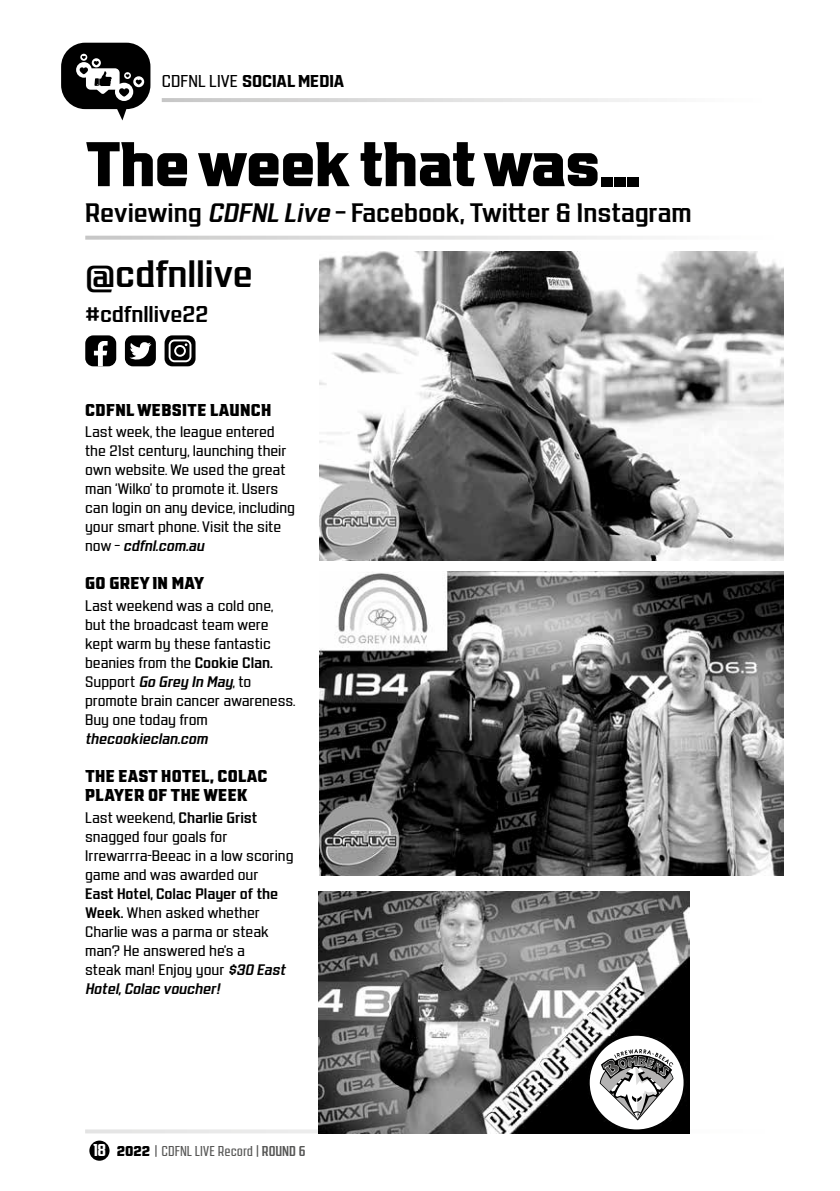
<style>
.page{position:relative;width:840px;height:1191px;background:#fff}
.page>*{position:absolute;margin:0;border:0;box-sizing:border-box;transform-origin:0 0}
.t1{font:900 66px "Redzone";letter-spacing:-.02em;color:#000}
.t2{font:500 40px "Redzone";letter-spacing:-.005em;color:#000}
.t3{font:500 28px "Redzone";letter-spacing:-.005em;color:#000}
.t4{font:500 24px "Redzone";letter-spacing:-.005em;color:#000}
.t5{font:900 18px/19px "Redzone";letter-spacing:.015em;color:#000}
.t6{font:700 18px "Redzone";letter-spacing:-.005em;color:#000}
.t7{font:300 16px/19px "Redzone";letter-spacing:-.005em;color:#000}
.t8{font:italic 500 16px "Redzone";color:#000}
.t9{font:300 semi-condensed 15px "Redzone";letter-spacing:-.005em;color:#575756}
.s1{font-weight:300}
.s2{font-style:italic}
.s3{font-weight:500;font-style:italic}
.s4{font-weight:500}
.s5{font-weight:700;font-size:18px;color:#fff}
.s6{font-weight:900;font-stretch:normal;color:#000}
.s7{font-weight:200;font-stretch:condensed;color:#000}
</style>
<div class="page">
<div style="left:89px;top:1140px;width:20px;height:20px;background:#000;border-radius:50%"></div>
<svg style="left:85px;top:1129px;width:605px;height:4px"></svg>
<svg style="left:85px;top:236px;width:558px;height:4px"></svg>
<svg style="left:164px;top:335px;width:31px;height:31px"></svg>
<svg style="left:168px;top:339px;width:23px;height:23px"></svg>
<div style="left:125px;top:335px;width:31px;height:31px;background:#000;border-radius:8px"></div>
<svg style="left:129px;top:342px;width:22px;height:18px"></svg>
<div style="left:85px;top:335px;width:31px;height:31px;background:#000;border-radius:8px"></div>
<svg style="left:94px;top:341px;width:13px;height:25px"></svg>
<svg style="left:162px;top:98px;width:486px;height:4px;background:#dedede"></svg>
<svg style="left:61px;top:43px;width:89px;height:77px"></svg>
<img style="left:319px;top:251px;width:463px;height:309px">
<img style="left:319px;top:571px;width:463px;height:304px">
<img style="left:318px;top:891px;width:371px;height:242px">
<div style="left:589px;top:1035px;width:94px;height:94px;background:#fff;border-radius:50%"></div>
<svg style="left:599px;top:1049px;width:74px;height:71px"></svg>
<p class="t6" style="left:162px;top:72px;width:184px"><span class="s1">CDFNL LIVE</span> SOCIAL MEDIA</p>
<h1 class="t1" style="left:85px;top:129px;width:556px">The week that was...</h1>
<h3 class="t3" style="left:85px;top:198px;width:607px">Reviewing <span class="s2">CDFNLLive</span> – Facebook, Twitter &amp; Instagram</h3>
<h2 class="t2" style="left:85px;top:253px;width:169px">@cdfnllive</h2>
<h3 class="t4" style="left:85px;top:301px;width:124px">#cdfnllive22</h3>
<p class="t5" style="left:85px;top:400px;width:187px">CDFNL WEBSITE LAUNCH</p>
<p class="t7" style="left:85px;top:422px;width:211px">Last week, the league entered the 21st century, launching their own website. We used the great man ‘Wilko’ to promote it. Users can login on any device, including your smart phone. Visit the site<br>n o w – <span class="s3">cdfnl.com.au</span></p>
<p class="t5" style="left:85px;top:573px;width:121px">GO GREY IN MAY</p>
<p class="t7" style="left:85px;top:596px;width:212px">Last weekend was a cold one, but the broadcast team were kept warm by these fantastic beanies from the <span class="s4">Cookie Clan.<br></span>S u p p o r t <span class="s3">Go Grey In May</span>, t o promote brain cancer awareness.<br>Buy one today from</p>
<p class="t8" style="left:85px;top:730px;width:127px">thecookieclan.com</p>
<p class="t5" style="left:85px;top:766px;width:184px">THE EAST HOTEL, COLAC<br>PLAYER OF THE WEEK</p>
<p class="t7" style="left:85px;top:808px;width:210px">Last weekend, <span class="s4">Charlie Grist </span>snagged four goals for<br>Irrewarrra-Beeac in a low scoring game and was awarded our</p>
<p class="t7" style="left:85px;top:884px;width:204px"><span class="s4">East Hotel, Colac Player of the<br>Week.</span> When asked whether<br>Charlie was a parma or steak man? He answered he’s a<br>steak man! Enjoy your <span class="s3">$30 East<br>Hotel,Colac voucher!</span></p>
<p class="t9" style="left:93px;top:1143px;width:214px"><span class="s5">18</span> <span class="s6">2022</span> <span class="s7">|</span> CDFNL LIVE Record | <span class="s4">ROUND 6</span></p>
</div>
